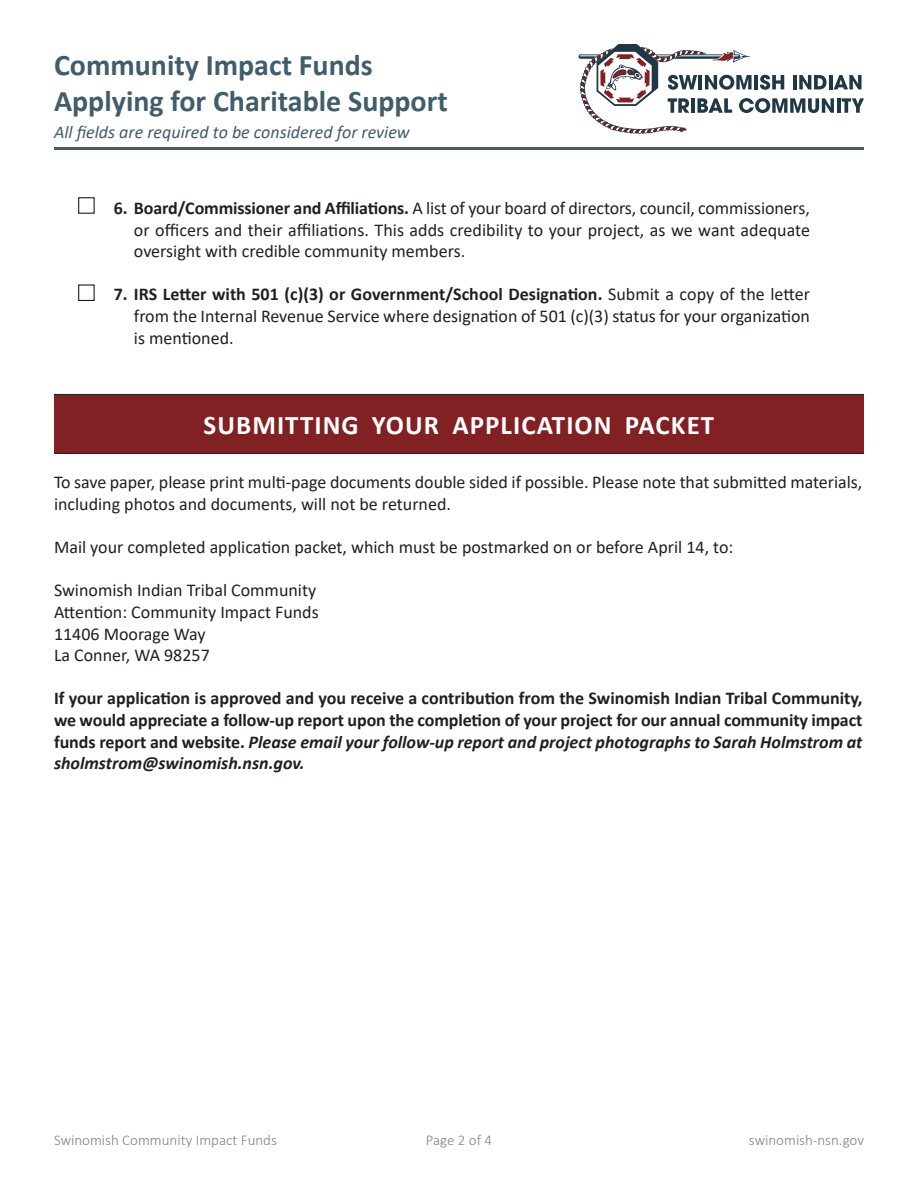
<style>
.page{position:relative;width:918px;height:1188px;background:#fff}
.page>*{position:absolute;margin:0;border:0;box-sizing:border-box;transform-origin:0 0}
.Swinomish_Form__Head{font:700 30px "Calibri";color:#415c6a}
.Swinomish_Form__SubH{font:700 27px "Calibri";letter-spacing:.04em;color:#fff}
.Swinomish_Form__Body{font:18px/21.6px "Calibri";color:#231f20;text-align:justify}
.Swinomish_Form__Body-2{font:700 18px/21.6px "Calibri";letter-spacing:-.005em;color:#231f20;text-align:justify}
.Swinomish_Form__Body-3{font:italic 18px "Calibri";color:#415c6a}
.t1{font:300 15px "Calibri";color:#808285}
.s1{font-weight:700}
.s2{font-style:italic}
</style>
<div class="page">
<hr style="left:54px;top:147px;width:810px;height:3px;background:#415c6a">
<svg style="left:578px;top:44px;width:286px;height:90px"></svg>
<div style="left:78px;top:197px;width:17px;height:17px;border:1px solid #231f20"></div>
<div style="left:78px;top:284px;width:17px;height:17px;border:1px solid #231f20"></div>
<div style="left:54px;top:394px;width:810px;height:60px;background:#822124"></div>
<hr style="left:54px;top:453px;width:810px;height:1px;background:#231f20">
<hr style="left:54px;top:394px;width:810px;height:1px;background:#231f20">
<p class="Swinomish_Form__Head" style="left:54px;top:44px;width:320px">Community Impact Funds</p>
<p class="Swinomish_Form__Head" style="left:54px;top:80px;width:395px">Applying for Charitable Support</p>
<p class="Swinomish_Form__Body-3" style="left:54px;top:120px;width:357px">All fields are required to be considered for review</p>
<p class="Swinomish_Form__Body" style="left:134px;top:197px;width:678px;text-indent:-20px"><span class="s1">6. Board/Commissioner and Affiliations.</span> A list of your board of directors, council, commissioners, or officers and their affiliations. This adds credibility to your project, as we want adequate oversight with credible community members.</p>
<p class="Swinomish_Form__Body" style="left:134px;top:283px;width:678px;text-indent:-20px"><span class="s1">7. IRS Letter with 501 (c)(3) or Government/School Designation.</span> Submit a copy of the letter from the Internal Revenue Service where designation of 501 (c)(3) status for your organization is mentioned.</p>
<p class="Swinomish_Form__SubH" style="left:204px;top:406px;width:512px">SUBMITTING YOUR APPLICATION PACKET</p>
<p class="Swinomish_Form__Body" style="left:54px;top:471px;width:810px">To save paper, please print multi-page documents double sided if possible. Please note that submitted materials, including photos and documents, will not be returned.</p>
<p class="Swinomish_Form__Body" style="left:54px;top:536px;width:681px">Mail your completed application packet, which must be postmarked on or before April 14, to:</p>
<p class="Swinomish_Form__Body" style="left:54px;top:579px;width:264px">Swinomish Indian Tribal Community</p>
<p class="Swinomish_Form__Body" style="left:54px;top:601px;width:266px">Attention: Community Impact Funds</p>
<p class="Swinomish_Form__Body" style="left:54px;top:622px;width:153px">11406 Moorage Way</p>
<p class="Swinomish_Form__Body" style="left:54px;top:644px;width:157px">La Conner, WA 98257</p>
<p class="Swinomish_Form__Body-2" style="left:54px;top:687px;width:810px">If your application is approved and you receive a contribution from the Swinomish Indian Tribal Community, we would appreciate a follow-up report upon the completion of your project for our annual community impact funds report and website. <span class="s2">Please email your follow-up report and project photographs to Sarah Holmstrom at sholmstrom@swinomish.nsn.gov.</span></p>
<p class="t1" style="left:54px;top:1131px;width:224px">Swinomish Community Impact Funds</p>
<p class="t1" style="left:426px;top:1131px;width:68px">Page 2 of 4</p>
<p class="t1" style="left:749px;top:1131px;width:117px">swinomish-nsn.gov</p>
</div>
